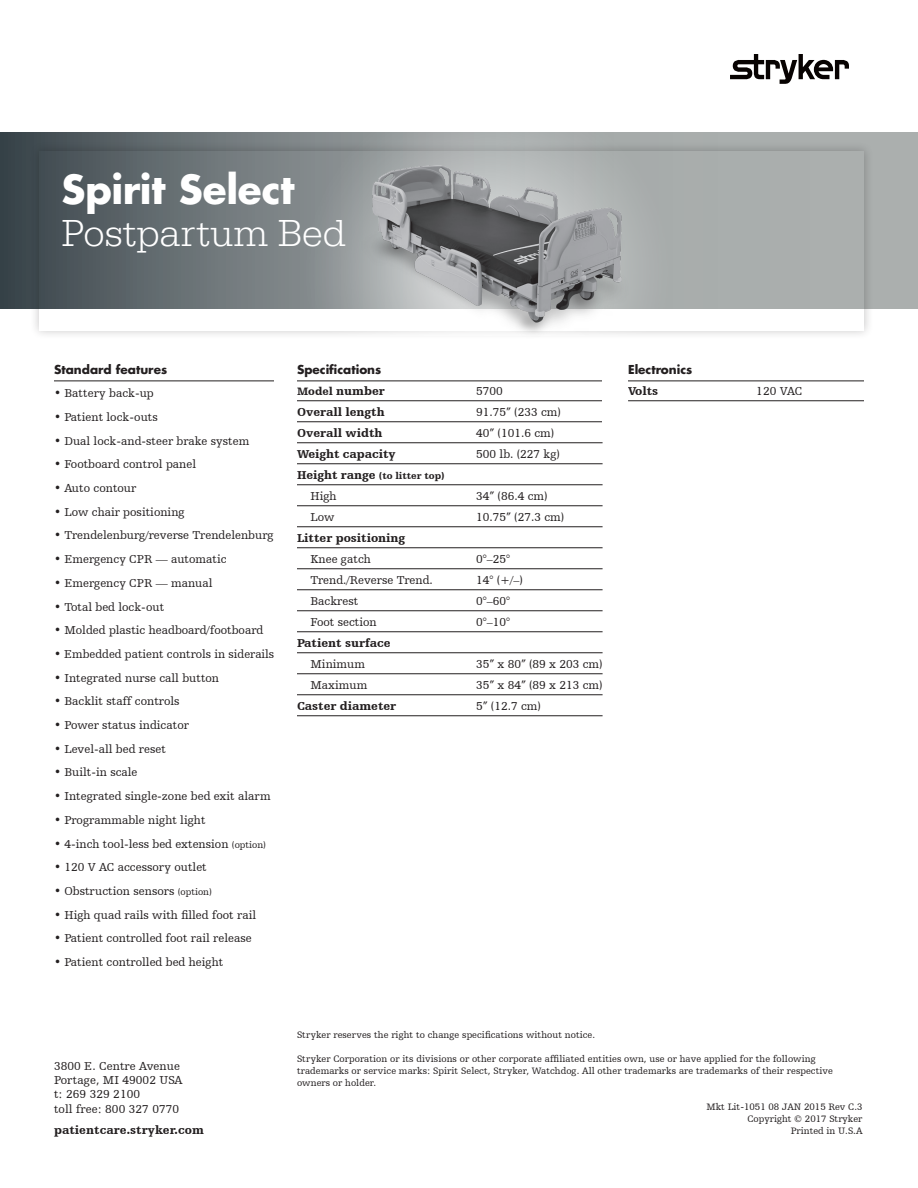
<style>
.page{position:relative;width:918px;height:1188px;background:#fff}
.page>*{position:absolute;margin:0;border:0;box-sizing:border-box;transform-origin:0 0}
.Headline{font:300 39px "Egyptienne URW";letter-spacing:.01em;color:#fff}
.Headline-2{font:700 39px "Futura Std";letter-spacing:-.005em;color:#fff}
.Spec_Feature_Bullets{font:12px "Humanist Slabserif 712 BT";color:#231f20}
.Paragraph_Style_1{font:12px "Humanist Slabserif 712 BT";color:#231f20}
.Paragraph_Style_1-2{font:900 12px "Humanist Slabserif 712 BT";color:#231f20}
.Back_Address{font:12px "Humanist Slabserif 712 BT";letter-spacing:.005em;color:#231f20}
.Paragraph_Style_1-3{font:700 12px "Futura Std";color:#231f20}
.Back_Address-2{font:900 12px "Humanist Slabserif 712 BT";letter-spacing:.005em;color:#231f20}
.Paragraph_Style_1-4{font:700 12px "Futura For Stryker";color:#231f20}
.t1{font:9.75px/12px "Humanist Slabserif 712 BT";letter-spacing:.005em;color:#231f20}
.Paragraph_Style_1-5{font:900 9.75px "Humanist Slabserif 712 BT";color:#231f20}
.s1{font-size:9.75px}
.s2{font-size:11.25px}
.s3{font-size:12px}
</style>
<div class="page">
<svg style="left:0;top:132px;width:918px;height:177px;background:#7c8385"></svg>
<hr style="left:297px;top:400px;width:306px;height:1px;background:#231f20">
<hr style="left:297px;top:421px;width:306px;height:1px;background:#231f20">
<hr style="left:297px;top:442px;width:306px;height:1px;background:#231f20">
<hr style="left:297px;top:463px;width:306px;height:1px;background:#231f20">
<hr style="left:297px;top:484px;width:306px;height:1px;background:#231f20">
<hr style="left:297px;top:505px;width:306px;height:1px;background:#231f20">
<hr style="left:297px;top:526px;width:306px;height:1px;background:#231f20">
<hr style="left:297px;top:547px;width:306px;height:1px;background:#231f20">
<hr style="left:297px;top:568px;width:306px;height:1px;background:#231f20">
<hr style="left:297px;top:589px;width:306px;height:1px;background:#231f20">
<hr style="left:297px;top:610px;width:306px;height:1px;background:#231f20">
<hr style="left:297px;top:631px;width:306px;height:1px;background:#231f20">
<hr style="left:297px;top:652px;width:306px;height:1px;background:#231f20">
<hr style="left:297px;top:673px;width:306px;height:1px;background:#231f20">
<hr style="left:297px;top:694px;width:306px;height:1px;background:#231f20">
<hr style="left:297px;top:715px;width:306px;height:1px;background:#231f20">
<div style="left:29px;top:141px;width:845px;height:199px;background:#231f20;opacity:.25"></div>
<svg style="left:39px;top:151px;width:825px;height:179px;background:#848b8d"></svg>
<svg style="left:730px;top:54px;width:119px;height:30px"></svg>
<img style="left:248px;top:132px;width:530px;height:203px">
<img style="left:362px;top:133px;width:272px;height:207px">
<hr style="left:628px;top:400px;width:236px;height:1px;background:#231f20">
<svg style="left:54px;top:380px;width:810px;height:1px"></svg>
<hr style="left:54px;top:381px;width:810px;height:1px;background:#231f20">
<div style="left:274px;top:372px;width:23px;height:57px;background:#fff"></div>
<div style="left:603px;top:370px;width:25px;height:56px;background:#fff"></div>
<p class="Headline-2" style="left:62px;top:164px;width:234px">Spirit Select</p>
<p class="Headline" style="left:62px;top:211px;width:286px">Postpartum Bed</p>
<p class="Paragraph_Style_1-4" style="left:54px;top:361px;width:115px">Standard features</p>
<p class="Spec_Feature_Bullets" style="left:54px;top:386px;width:101px">• Battery back-up</p>
<p class="Spec_Feature_Bullets" style="left:54px;top:410px;width:105px">• Patient lock-outs</p>
<p class="Spec_Feature_Bullets" style="left:54px;top:433px;width:197px">• Dual lock-and-steer brake system</p>
<p class="Spec_Feature_Bullets" style="left:54px;top:457px;width:144px">• Footboard control panel</p>
<p class="Spec_Feature_Bullets" style="left:54px;top:481px;width:84px">• Auto contour</p>
<p class="Spec_Feature_Bullets" style="left:54px;top:505px;width:132px">• Low chair positioning</p>
<p class="Spec_Feature_Bullets" style="left:54px;top:528px;width:221px">• Trendelenburg/reverse Trendelenburg</p>
<p class="Spec_Feature_Bullets" style="left:54px;top:552px;width:174px">• Emergency CPR — automatic</p>
<p class="Spec_Feature_Bullets" style="left:54px;top:576px;width:160px">• Emergency CPR — manual</p>
<p class="Spec_Feature_Bullets" style="left:54px;top:599px;width:112px">• Total bed lock-out</p>
<p class="Spec_Feature_Bullets" style="left:54px;top:623px;width:211px">• Molded plastic headboard/footboard</p>
<p class="Spec_Feature_Bullets" style="left:54px;top:647px;width:222px">• Embedded patient controls in siderails</p>
<p class="Spec_Feature_Bullets" style="left:54px;top:670px;width:167px">• Integrated nurse call button</p>
<p class="Spec_Feature_Bullets" style="left:54px;top:694px;width:127px">• Backlit staff controls</p>
<p class="Spec_Feature_Bullets" style="left:54px;top:718px;width:136px">• Power status indicator</p>
<p class="Spec_Feature_Bullets" style="left:54px;top:742px;width:113px">• Level-all bed reset</p>
<p class="Spec_Feature_Bullets" style="left:54px;top:765px;width:85px">• Built-in scale</p>
<p class="Spec_Feature_Bullets" style="left:54px;top:789px;width:218px">• Integrated single-zone bed exit alarm</p>
<p class="Spec_Feature_Bullets" style="left:54px;top:813px;width:153px">• Programmable night light</p>
<p class="Spec_Feature_Bullets" style="left:54px;top:836px;width:214px">• 4-inch tool-less bed extension <span class="s1">(option)</span></p>
<p class="Spec_Feature_Bullets" style="left:54px;top:860px;width:154px">• 120 V AC accessory outlet</p>
<p class="Spec_Feature_Bullets" style="left:54px;top:884px;width:159px">• Obstruction sensors <span class="s1">(option)</span></p>
<p class="Spec_Feature_Bullets" style="left:54px;top:907px;width:204px">• High quad rails with filled foot rail</p>
<p class="Spec_Feature_Bullets" style="left:54px;top:931px;width:199px">• Patient controlled foot rail release</p>
<p class="Spec_Feature_Bullets" style="left:54px;top:955px;width:171px">• Patient controlled bed height</p>
<p class="Paragraph_Style_1-3" style="left:297px;top:361px;width:86px">Specifications</p>
<p class="Paragraph_Style_1-2" style="left:297px;top:383px;width:89px"><span class="s2">Model</span> number</p>
<p class="Paragraph_Style_1" style="left:476px;top:383px;width:28px">5700</p>
<p class="Paragraph_Style_1-2" style="left:297px;top:404px;width:89px">Overall length</p>
<p class="Paragraph_Style_1" style="left:476px;top:404px;width:86px">91.75” (233 cm)</p>
<p class="Paragraph_Style_1-2" style="left:297px;top:425px;width:87px">Overall width</p>
<p class="Paragraph_Style_1" style="left:476px;top:425px;width:79px">40” (101.6 cm)</p>
<p class="Paragraph_Style_1-2" style="left:297px;top:446px;width:100px">Weight capacity</p>
<p class="Paragraph_Style_1" style="left:476px;top:446px;width:85px">500 lb. (227 kg)</p>
<p class="Paragraph_Style_1-5" style="left:297px;top:469px;width:149px"><span class="s3">Height range</span> (to litter top)</p>
<p class="Paragraph_Style_1" style="left:310px;top:488px;width:28px">High</p>
<p class="Paragraph_Style_1" style="left:476px;top:488px;width:73px">34” (86.4 cm)</p>
<p class="Paragraph_Style_1" style="left:310px;top:509px;width:26px">Low</p>
<p class="Paragraph_Style_1" style="left:476px;top:509px;width:89px">10.75” (27.3 cm)</p>
<p class="Paragraph_Style_1-2" style="left:297px;top:530px;width:110px">Litter positioning</p>
<p class="Paragraph_Style_1" style="left:310px;top:551px;width:62px">Knee gatch</p>
<p class="Paragraph_Style_1" style="left:476px;top:551px;width:35px">0°–25°</p>
<p class="Paragraph_Style_1" style="left:310px;top:572px;width:124px">Trend./Reverse Trend.</p>
<p class="Paragraph_Style_1" style="left:476px;top:572px;width:48px">14° (+/–)</p>
<p class="Paragraph_Style_1" style="left:310px;top:593px;width:49px">Backrest</p>
<p class="Paragraph_Style_1" style="left:476px;top:593px;width:35px">0°–60°</p>
<p class="Paragraph_Style_1" style="left:310px;top:614px;width:68px">Foot section</p>
<p class="Paragraph_Style_1" style="left:476px;top:614px;width:35px">0°–10°</p>
<p class="Paragraph_Style_1-2" style="left:297px;top:635px;width:95px">Patient surface</p>
<p class="Paragraph_Style_1" style="left:310px;top:656px;width:56px">Minimum</p>
<p class="Paragraph_Style_1" style="left:476px;top:656px;width:128px">35” x 80” (89 x 203 cm)</p>
<p class="Paragraph_Style_1" style="left:310px;top:677px;width:58px">Maximum</p>
<p class="Paragraph_Style_1" style="left:476px;top:677px;width:128px">35” x 84” (89 x 213 cm)</p>
<p class="Paragraph_Style_1-2" style="left:297px;top:698px;width:101px">Caster diameter</p>
<p class="Paragraph_Style_1" style="left:476px;top:698px;width:66px">5” (12.7 cm)</p>
<p class="Paragraph_Style_1-3" style="left:628px;top:361px;width:66px">Electronics</p>
<p class="Paragraph_Style_1-2" style="left:628px;top:383px;width:32px">Volts</p>
<p class="Paragraph_Style_1" style="left:756px;top:383px;width:47px">120 VAC</p>
<p class="Spec_Feature_Bullets" style="left:54px;top:1058px;width:128px">3800 E. Centre Avenue</p>
<p class="Spec_Feature_Bullets" style="left:54px;top:1073px;width:130px">Portage, MI 49002 USA</p>
<p class="Back_Address" style="left:54px;top:1087px;width:88px">t: 269 329 2100</p>
<p class="Back_Address" style="left:54px;top:1102px;width:127px">toll free: 800 327 0770</p>
<p class="Back_Address-2" style="left:54px;top:1122px;width:151px">patientcare.stryker.com</p>
<p class="t1" style="left:297px;top:1029px;width:300px">Stryker reserves the right to change specifications without notice.</p>
<p class="t1" style="left:297px;top:1053px;width:538px">Stryker Corporation or its divisions or other corporate affiliated entities own, use or have applied for the following trademarks or service marks: Spirit Select, Stryker, Watchdog. All other trademarks are trademarks of their respective owners or holder.</p>
<p class="t1" style="left:706px;top:1101px;width:158px">Mkt Lit-1051 08 JAN 2015 Rev C.3</p>
<p class="t1" style="left:748px;top:1113px;width:116px;text-align:right">Copyright © 2017 Stryker<br>Printed in U.S.A</p>
</div>
